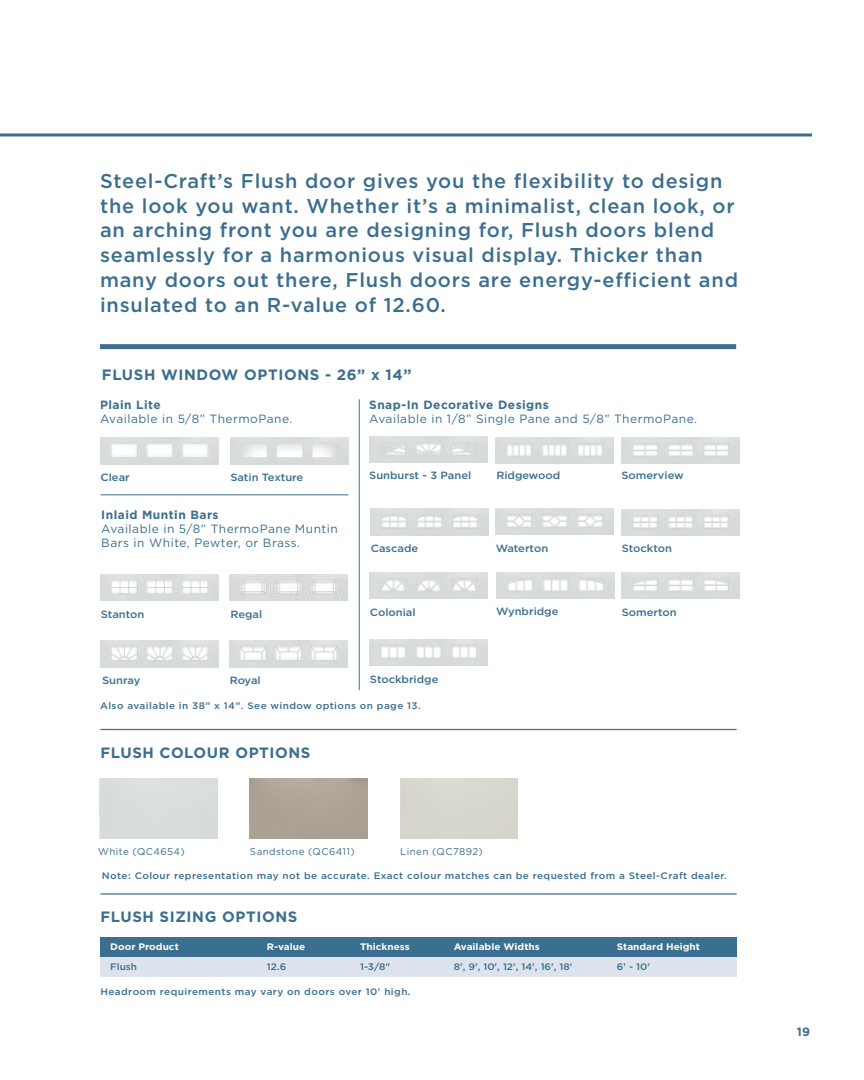
<style>
.page{position:relative;width:864px;height:1080px;background:#fff}
.page>*{position:absolute;margin:0;border:0;box-sizing:border-box;transform-origin:0 0}
.t1{font:500 19.95px/24.9px "Gotham";letter-spacing:.04em;color:#3b6e8f}
.t2{font:700 15px "Gotham";letter-spacing:.04em;color:#3b6e8f}
.t3{font:12px/14.1px "Gotham";letter-spacing:.04em;color:#3b6e8f}
.t4{font:700 12px "Gotham";letter-spacing:.04em;color:#3b6e8f}
.t5{font:500 10.5px "Gotham";color:#3b6e8f;scale:1.06 1}
.t6{font:9.9px "Gotham";letter-spacing:.04em;color:#3b6e8f}
.t7{font:500 9.45px "Gotham";letter-spacing:.04em;color:#3b6e8f;scale:1.06 1}
.t8{font:700 9.45px "Gotham";color:#fff;scale:1.06 1}
</style>
<div class="page">
<div style="left:100px;top:957px;width:637px;height:20px;background:#dce3ec"></div>
<hr style="left:0;top:133px;width:812px;height:3px;background:#3b6e8f">
<div style="left:100px;top:937px;width:637px;height:20px;background:#3b6e8f"></div>
<hr style="left:100px;top:893px;width:637px;height:2px;background:#3b6e8f">
<hr style="left:100px;top:729px;width:637px;height:1px;background:#3b6e8f">
<div style="left:100px;top:344px;width:636px;height:5px;background:#3b6e8f"></div>
<img style="left:369px;top:436px;width:118px;height:27px">
<hr style="left:101px;top:494px;width:247px;height:1px;background:#3b6e8f">
<hr style="left:359px;top:399px;width:1px;height:291px;background:#3b6e8f">
<img style="left:371px;top:509px;width:118px;height:26px">
<img style="left:370px;top:572px;width:118px;height:26px">
<img style="left:100px;top:438px;width:118px;height:26px">
<img style="left:230px;top:438px;width:118px;height:26px">
<img style="left:230px;top:574px;width:118px;height:26px">
<img style="left:496px;top:437px;width:118px;height:26px">
<img style="left:230px;top:641px;width:118px;height:26px">
<img style="left:622px;top:573px;width:118px;height:26px">
<img style="left:622px;top:437px;width:118px;height:26px">
<img style="left:100px;top:574px;width:118px;height:27px">
<img style="left:370px;top:639px;width:118px;height:27px">
<img style="left:622px;top:509px;width:118px;height:26px">
<img style="left:100px;top:641px;width:118px;height:26px">
<img style="left:496px;top:509px;width:118px;height:26px">
<img style="left:496px;top:572px;width:118px;height:26px">
<p class="t1" style="left:100px;top:168px;width:640px">Steel-Craft’s Flush door gives you the flexibility to design the look you want. Whether it’s a minimalist, clean look, or an arching front you are designing for, Flush doors blend seamlessly for a harmonious visual display. Thicker than many doors out there, Flush doors are energy-efficient and insulated to an R-value of 12.60.</p>
<p class="t2" style="left:102px;top:366px;width:311px">FLUSH WINDOW OPTIONS - 26” x 14”</p>
<p class="t4" style="left:100px;top:398px;width:62px">Plain Lite</p>
<p class="t3" style="left:100px;top:412px;width:194px">Available in 5/8” ThermoPane.</p>
<p class="t5" style="left:101px;top:471px;width:29px">Clear</p>
<p class="t5" style="left:230px;top:471px;width:70px">Satin Texture</p>
<p class="t4" style="left:101px;top:507px;width:119px">Inlaid Muntin Bars</p>
<p class="t3" style="left:101px;top:521px;width:238px">Available in 5/8” ThermoPane Muntin<br>Bars in White, Pewter, or Brass.</p>
<p class="t4" style="left:369px;top:398px;width:181px">Snap-In Decorative Designs</p>
<p class="t3" style="left:369px;top:412px;width:329px">Available in 1/8” Single Pane and 5/8” ThermoPane.</p>
<p class="t5" style="left:369px;top:470px;width:98px">Sunburst - 3 Panel</p>
<p class="t5" style="left:371px;top:542px;width:46px">Cascade</p>
<p class="t5" style="left:496px;top:470px;width:62px">Ridgewood</p>
<p class="t5" style="left:622px;top:470px;width:60px">Somerview</p>
<p class="t5" style="left:496px;top:542px;width:51px">Waterton</p>
<p class="t5" style="left:622px;top:542px;width:49px">Stockton</p>
<p class="t5" style="left:101px;top:608px;width:43px">Stanton</p>
<p class="t5" style="left:102px;top:674px;width:38px">Sunray</p>
<p class="t5" style="left:230px;top:608px;width:32px">Regal</p>
<p class="t5" style="left:496px;top:605px;width:60px">Wynbridge</p>
<p class="t5" style="left:622px;top:606px;width:53px">Somerton</p>
<p class="t5" style="left:370px;top:606px;width:45px">Colonial</p>
<p class="t5" style="left:230px;top:674px;width:31px">Royal</p>
<p class="t5" style="left:370px;top:673px;width:66px">Stockbridge</p>
<p class="t7" style="left:100px;top:700px;width:304px">Also available in 38” x 14”. See window options on page 13.</p>
<p class="t2" style="left:100px;top:744px;width:212px">FLUSH COLOUR OPTIONS</p>
<p class="t6" style="left:98px;top:846px;width:88px">White (QC4654)</p>
<p class="t6" style="left:250px;top:846px;width:106px">Sandstone (QC6411)</p>
<p class="t6" style="left:400px;top:846px;width:84px">Linen (QC7892)</p>
<p class="t7" style="left:102px;top:870px;width:591px">Note: Colour representation may not be accurate. Exact colour matches can be requested from a Steel-Craft dealer.</p>
<p class="t2" style="left:100px;top:908px;width:198px">FLUSH SIZING OPTIONS</p>
<p class="t8" style="left:110px;top:941px;width:66px">Door Product</p>
<p class="t7" style="left:110px;top:962px;width:27px">Flush</p>
<p class="t8" style="left:267px;top:941px;width:38px">R-value</p>
<p class="t7" style="left:267px;top:962px;width:20px">12.6</p>
<p class="t8" style="left:360px;top:941px;width:48px">Thickness</p>
<p class="t7" style="left:360px;top:962px;width:30px">1-3/8"</p>
<p class="t7" style="left:100px;top:987px;width:294px">Headroom requirements may vary on doors over 10' high.</p>
<p class="t8" style="left:454px;top:941px;width:83px">Available Widths</p>
<p class="t7" style="left:454px;top:962px;width:114px">8', 9', 10', 12', 14', 16', 18'</p>
<p class="t8" style="left:617px;top:941px;width:80px">Standard Height</p>
<p class="t7" style="left:617px;top:962px;width:33px">6' - 10'</p>
<p class="t4" style="left:797px;top:1025px;width:15px">19</p>
</div>
